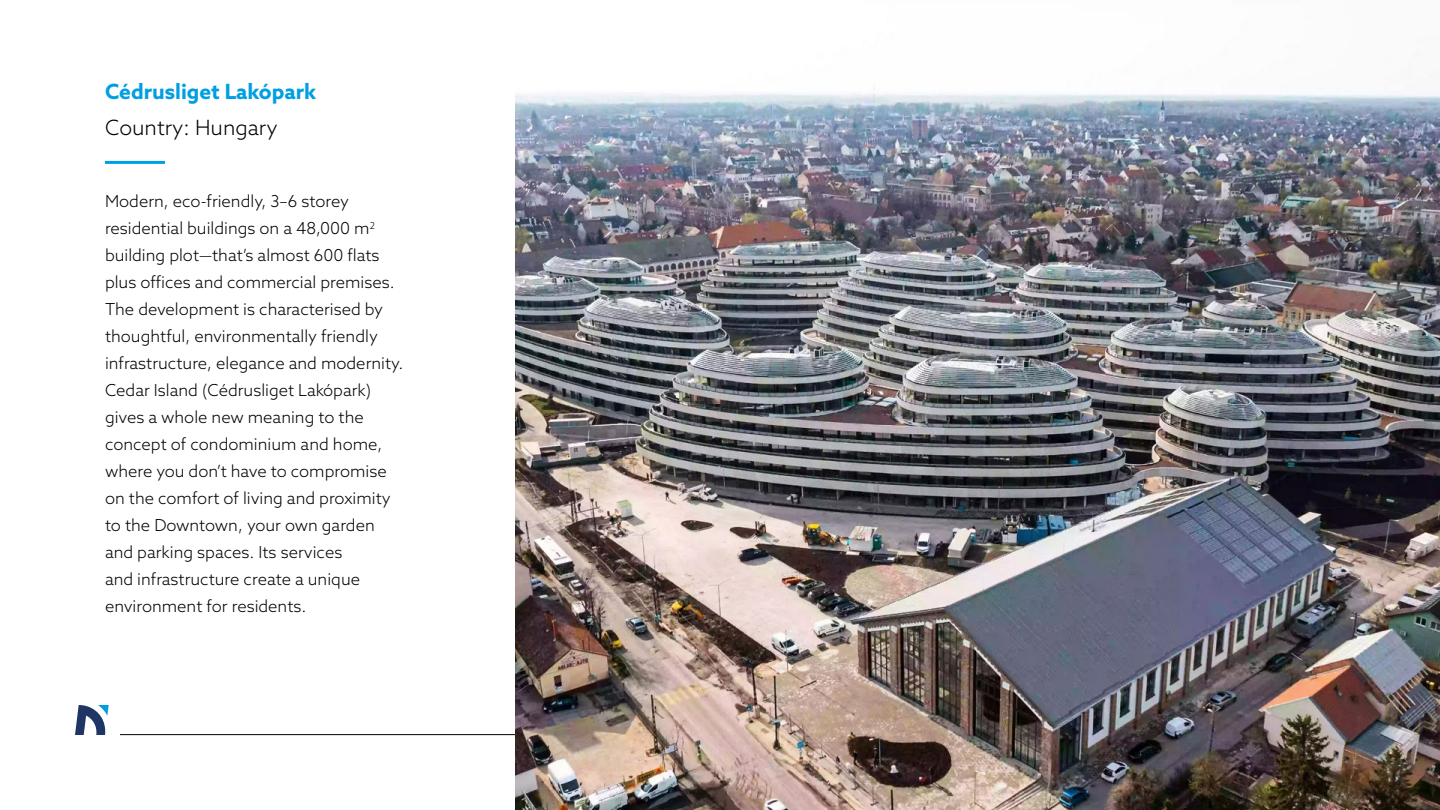
<style>
.page{position:relative;width:1440px;height:810px;background:#fff}
.page>*{position:absolute;margin:0;border:0;box-sizing:border-box;transform-origin:0 0}
.t1{font:700 21px "Azo Sans";color:#009fe3}
.t2{font:300 21px "Azo Sans";color:#000}
.t3{font:300 16.5px/27px "Azo Sans";color:#000}
</style>
<div class="page">
<img style="left:515px;top:86px;width:925px;height:724px">
<svg style="left:75px;top:705px;width:34px;height:30px"></svg>
<hr style="left:120px;top:734px;width:395px;height:1px;background:#000">
<hr style="left:105px;top:161px;width:60px;height:3px;background:#009fe3">
<p class="t1" style="left:105px;top:78px;width:213px">Cédrusliget Lakópark</p>
<p class="t2" style="left:105px;top:114px;width:174px">Country: Hungary</p>
<p class="t3" style="left:105px;top:187px;width:300px">Modern, eco-friendly, 3–6 storey residential buildings on a 48,000 m<sup>2 </sup>building plot—that’s almost 600 flats plus offices and commercial premises.<br>The development is characterised by thoughtful, environmentally friendly infrastructure, elegance and modernity.<br>Cedar Island (Cédrusliget Lakópark) gives a whole new meaning to the concept of condominium and home, where you don’t have to compromise on the comfort of living and proximity to the Downtown, your own garden and parking spaces. Its services<br>and infrastructure create a unique environment for residents.</p>
</div>
